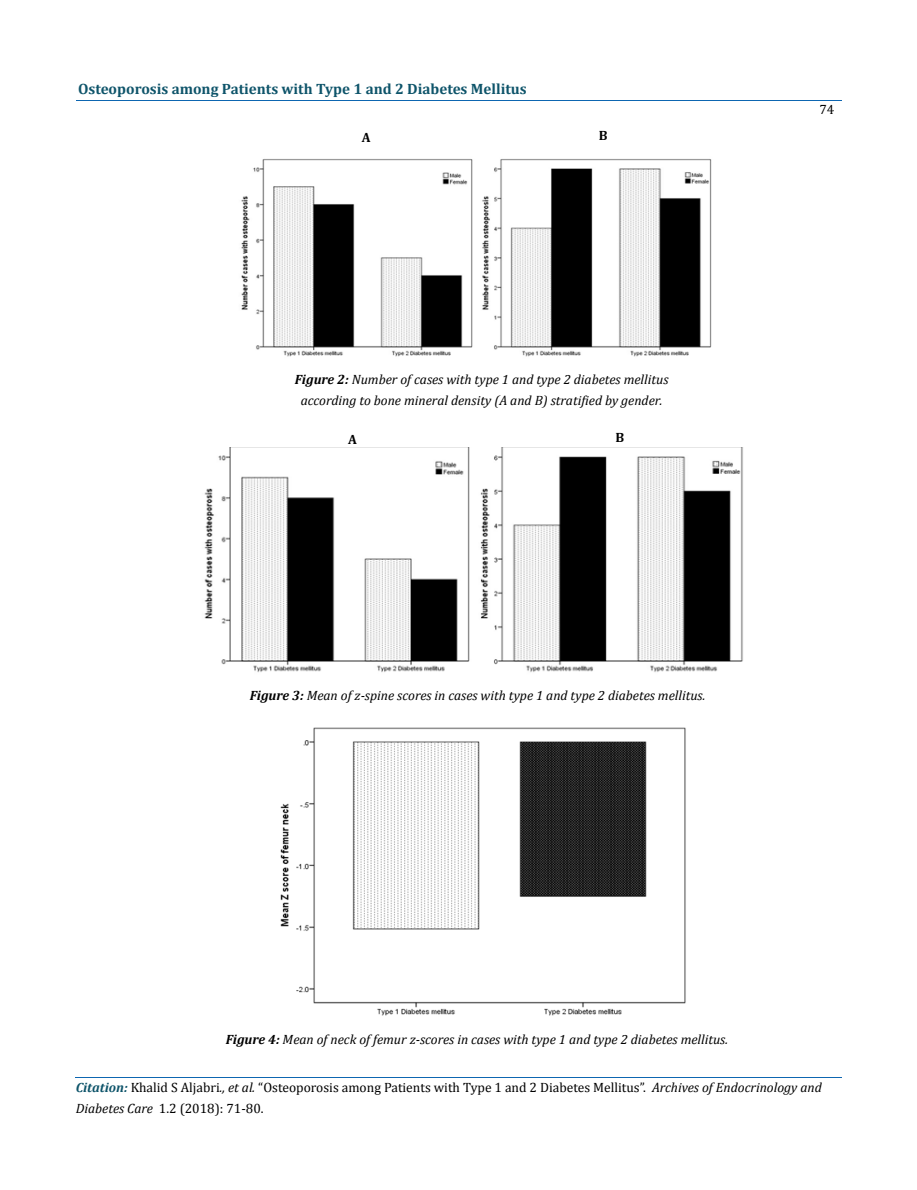
<style>
.page{position:relative;width:917px;height:1190px;background:#fff}
.page>*{position:absolute;margin:0;border:0;box-sizing:border-box;transform-origin:0 0}
.t1{font:700 15px "Cambria";color:#0e546a}
.t2{font:italic 13.5px/21px "Cambria";color:#000;text-align:center}
.t3{font:13.5px/21px "Cambria";color:#000}
.t4{font:700 13.5px "Cambria";color:#000}
.s1{font-weight:700}
.s2{font-weight:700;font-style:italic;font-size:13.35px;color:#0e546a}
.s3{font-style:italic}
</style>
<div class="page">
<hr style="left:76px;top:100px;width:765px;height:1px;background:#0d66b1">
<hr style="left:75px;top:1077px;width:766px;height:1px;background:#0d66b1">
<img style="left:241px;top:159px;width:471px;height:198px">
<img style="left:204px;top:447px;width:539px;height:225px">
<img style="left:280px;top:727px;width:406px;height:289px">
<p class="t1" style="left:78px;top:80px;width:450px">Osteoporosis among Patients with Type 1 and 2 Diabetes Mellitus</p>
<p class="t4" style="left:362px;top:129px;width:10px">A</p>
<p class="t4" style="left:599px;top:128px;width:10px">B</p>
<p class="t2" style="left:295px;top:368px;width:375px"><span class="s1">Figure 2:</span> Number of cases with type 1 and type 2 diabetes mellitus according to bone mineral density (A and B) stratified by gender.</p>
<p class="t4" style="left:348px;top:431px;width:10px">A</p>
<p class="t4" style="left:615px;top:429px;width:10px">B</p>
<p class="t2" style="left:250px;top:684px;width:457px"><span class="s1">Figure 3:</span> Mean of z-spine scores in cases with type 1 and type 2 diabetes mellitus.</p>
<p class="t3" style="left:819px;top:99px;width:16px">74</p>
<p class="t2" style="left:226px;top:1028px;width:504px"><span class="s1">Figure 4:</span> Mean of neck of femur z-scores in cases with type 1 and type 2 diabetes mellitus.</p>
<p class="t3" style="left:76px;top:1076px;width:747px"><span class="s2">Citation:</span> Khalid S Aljabri<span class="s3">., et al.</span> “Osteoporosis among Patients with Type 1 and 2 Diabetes Mellitus”. <span class="s3">Archives of Endocrinology and<br>Diabetes Care</span> 1.2 (2018): 71-80.</p>
</div>
